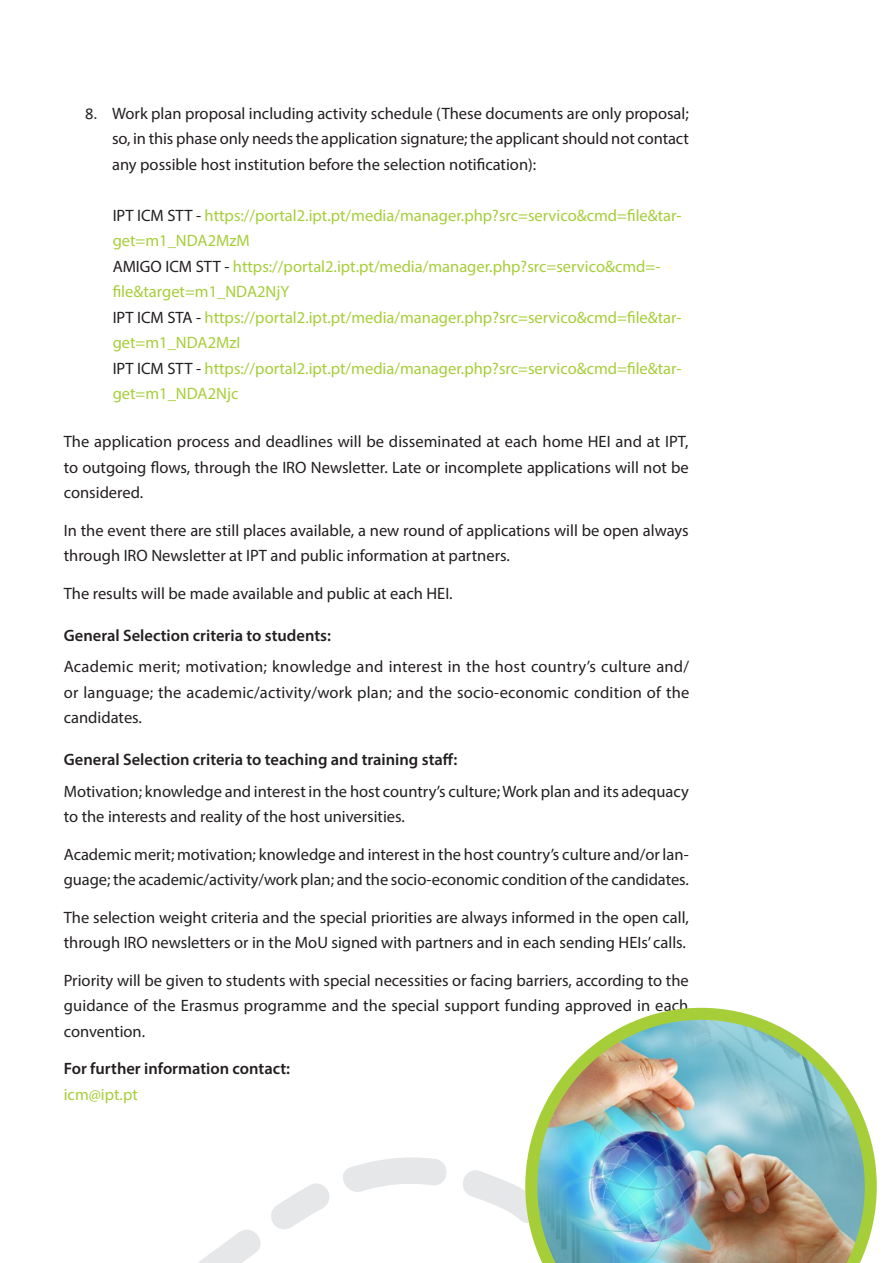
<style>
.page{position:relative;width:893px;height:1263px;background:#fff}
.page>*{position:absolute;margin:0;border:0;box-sizing:border-box;transform-origin:0 0}
.t1{font:16.5px/25.5px "Myriad Pro";color:#231f20;text-align:justify}
.t2{font:16.5px/25.5px "Myriad Pro";color:#a6ce39}
.t3{font:600 16.5px "Myriad Pro";color:#231f20}
.s1{font-family:"Calibri"}
.s2{color:#231f20}
</style>
<div class="page">
<svg style="left:198px;top:1157px;width:327px;height:106px"></svg>
<img style="left:525px;top:1008px;width:352px;height:255px">
<p class="t1" style="left:112px;top:100px;width:578px;text-indent:-27px"><span class="s1">8.</span> Work plan proposal including activity schedule (These documents are only proposal; so, in this phase only needs the application signature; the applicant should not contact any possible host institution before the selection notification):</p>
<p class="t2" style="left:113px;top:202px;width:570px"><span class="s2">IPT ICM STT -</span> https://portal2.ipt.pt/media/manager.php?src=servico&amp;cmd=file&amp;tar&shy;get=m1_NDA2MzM<br><span class="s2">AMIGO ICM STT -</span> https://portal2.ipt.pt/media/manager.php?src=servico&amp;cmd=- file&amp;target=m1_NDA2NjY<br><span class="s2">IPT ICM STA -</span> https://portal2.ipt.pt/media/manager.php?src=servico&amp;cmd=file&amp;tar&shy;get=m1_NDA2MzI<br><span class="s2">IPT ICM STT -</span> https://portal2.ipt.pt/media/manager.php?src=servico&amp;cmd=file&amp;tar&shy;get=m1_NDA2Njc</p>
<p class="t1" style="left:64px;top:429px;width:627px">The application process and deadlines will be disseminated at each home HEI and at IPT, to outgoing flows, through the IRO Newsletter. Late or incomplete applications will not be considered.</p>
<p class="t1" style="left:64px;top:517px;width:627px">In the event there are still places available, a new round of applications will be open always through IRO Newsletter at IPT and public information at partners.</p>
<p class="t1" style="left:64px;top:580px;width:390px">The results will be made available and public at each HEI.</p>
<p class="t3" style="left:64px;top:625px;width:269px">General Selection criteria to students:</p>
<p class="t1" style="left:64px;top:654px;width:627px">Academic merit; motivation; knowledge and interest in the host country’s culture and/ or language; the academic/activity/work plan; and the socio-economic condition of the candidates.</p>
<p class="t3" style="left:64px;top:749px;width:395px">General Selection criteria to teaching and training staff:</p>
<p class="t1" style="left:64px;top:778px;width:627px">Motivation; knowledge and interest in the host country’s culture; Work plan and its adequacy to the interests and reality of the host universities.</p>
<p class="t1" style="left:64px;top:841px;width:627px">Academic merit; motivation; knowledge and interest in the host country’s culture and/or lan&shy;guage; the academic/activity/work plan; and the socio-economic condition of the candidates.</p>
<p class="t1" style="left:64px;top:904px;width:627px">The selection weight criteria and the special priorities are always informed in the open call, through IRO newsletters or in the MoU signed with partners and in each sending HEIs’ calls.</p>
<p class="t1" style="left:64px;top:967px;width:626px">Priority will be given to students with special necessities or facing barriers, according to the guidance of the Erasmus programme and the special support funding approved in each convention.</p>
<p class="t3" style="left:64px;top:1058px;width:228px">For further information contact:</p>
<p class="t2" style="left:64px;top:1081px;width:76px">icm@ipt.pt</p>
</div>
